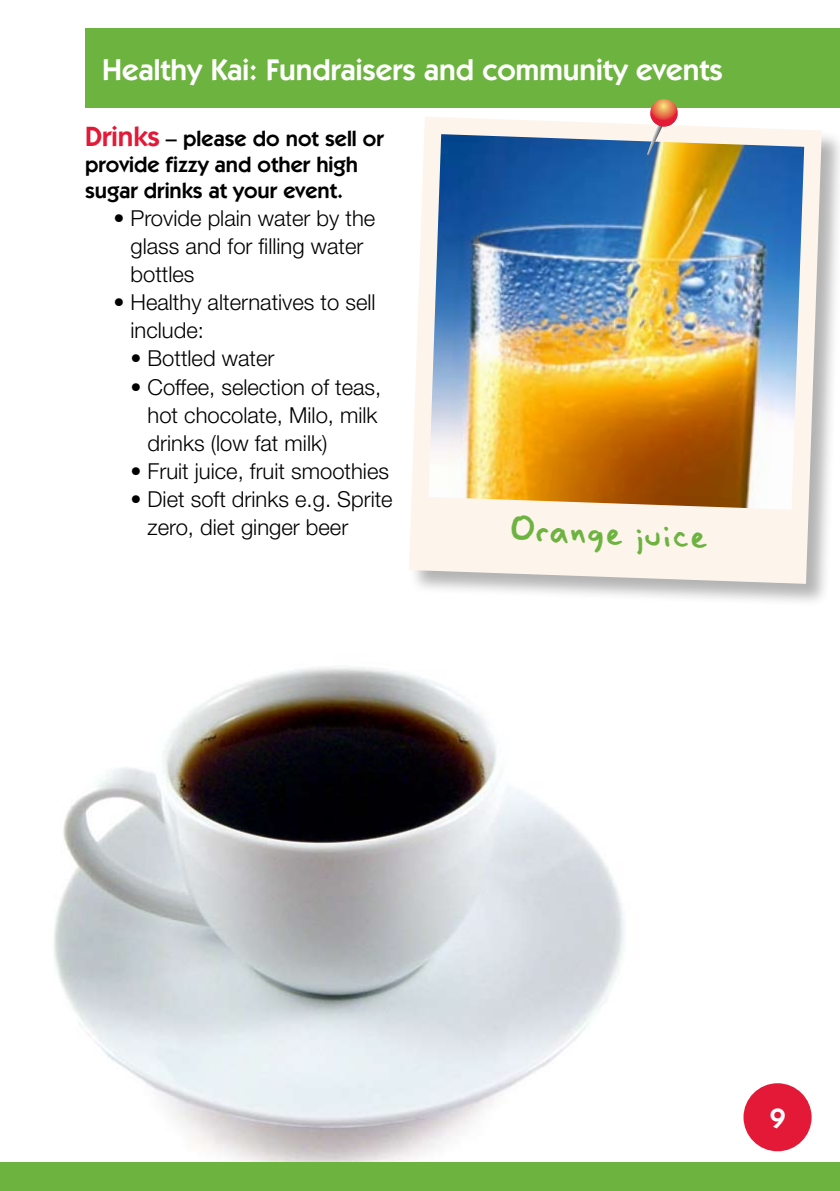
<style>
.page{position:relative;width:840px;height:1191px;background:#fff}
.page>*{position:absolute;margin:0;border:0;box-sizing:border-box;transform-origin:0 0}
.t1{font:41.6px "Penof Truth";color:#6db33f}
.t2{font:600 30px "Itc Kabel";color:#fff}
.t3{font:600 28px "Itc Kabel";color:#fff}
.t4{font:300 22px/28px "Helvetica Neue";color:#000}
.t5{font:600 22px/26px "Itc Kabel";color:#000}
.s1{font-size:28px;color:#e31937}
</style>
<div class="page">
<img style="left:53px;top:666px;width:724px;height:496px">
<div style="left:85px;top:28px;width:754px;height:80px;background:#6db33f"></div>
<div style="left:408px;top:116px;width:431px;height:501px;background:#000;opacity:.3"></div>
<svg style="left:408px;top:117px;width:413px;height:467px;background:#f5efe9"></svg>
<img style="left:428px;top:134px;width:375px;height:375px">
<svg style="left:646px;top:99px;width:33px;height:56px;background:#d7ae8e"></svg>
<div style="left:743px;top:1083px;width:68px;height:68px;background:#e31937;border-radius:50%"></div>
<div style="left:0;top:1162px;width:839px;height:29px;background:#6db33f"></div>
<h2 class="t2" style="left:102px;top:52px;width:622px">Healthy Kai: Fundraisers and community events</h2>
<p class="t5" style="left:85px;top:126px;width:300px"><span class="s1">Drinks</span> – please do not sell or provide fizzy and other high sugar drinks at your event.</p>
<p class="t4" style="left:130px;top:204px;width:246px;text-indent:-17px">• Provide plain water by the glass and for filling water bottles</p>
<p class="t4" style="left:130px;top:288px;width:246px;text-indent:-17px">• Healthy alternatives to sell include:</p>
<p class="t4" style="left:130px;top:344px;width:145px">• Bottled water</p>
<p class="t4" style="left:147px;top:372px;width:235px;text-indent:-17px">• Coffee, selection of teas, hot chocolate, Milo, milk drinks (low fat milk)</p>
<p class="t4" style="left:130px;top:456px;width:260px">• Fruit juice, fruit smoothies</p>
<p class="t4" style="left:147px;top:484px;width:246px;text-indent:-17px">• Diet soft drinks e.g. Sprite zero, diet ginger beer</p>
<h1 class="t1" style="left:509px;top:506px;width:201px;rotate:2deg">Orange juice</h1>
<p class="t3" style="left:769px;top:1102px;width:17px">9</p>
</div>
